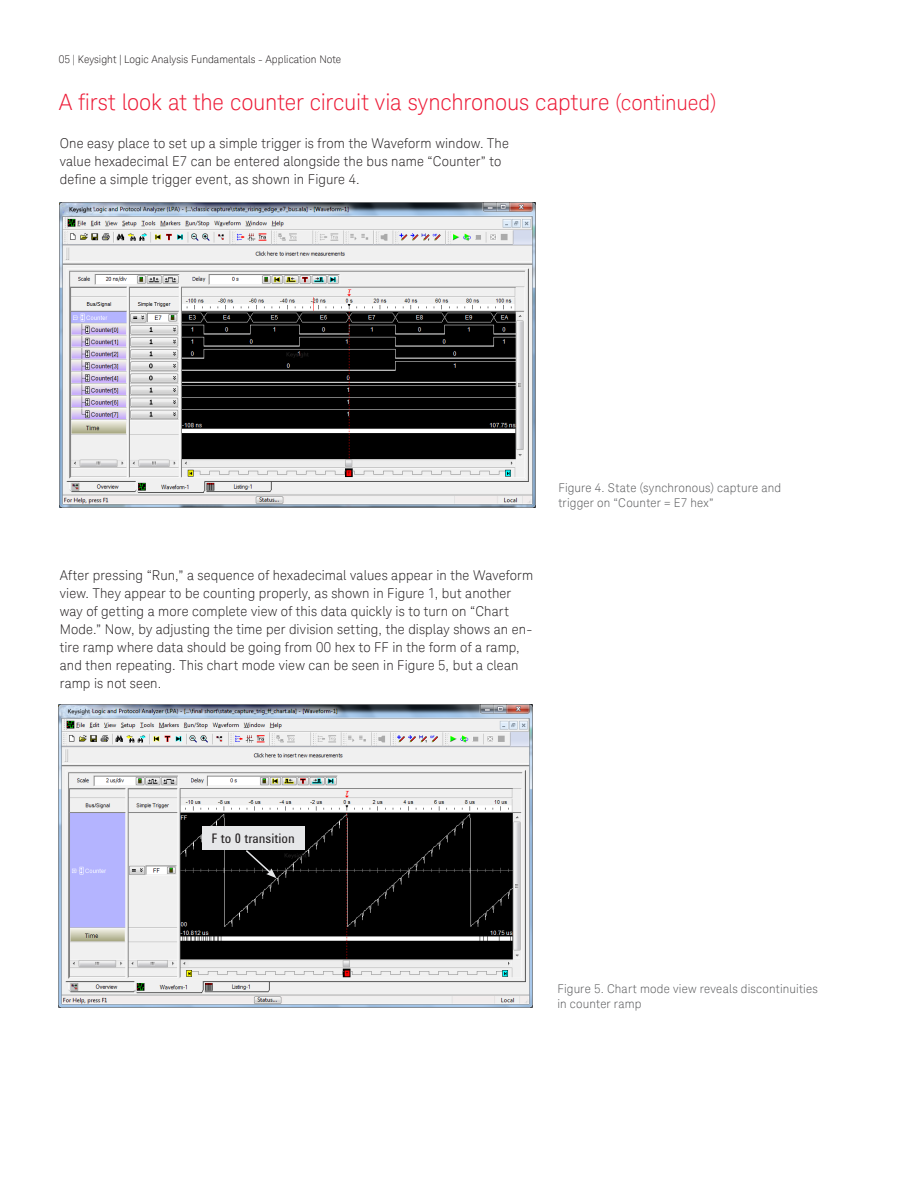
<style>
.page{position:relative;width:918px;height:1188px;background:#fff}
.page>*{position:absolute;margin:0;border:0;box-sizing:border-box;transform-origin:0 0}
.t1{font:300 22.5px "Keysight Sans";letter-spacing:-.005em;color:#ed1a36}
.t2{font:300 13.5px/18px "Keysight Sans";letter-spacing:.01em;color:#231f20}
.t3{font:13.5px "Agilent Condensed CFF";color:#231f20}
.t4{font:300 12px/15px "Keysight Sans";letter-spacing:.015em;color:#57585a}
.t5{font:300 10.5px "Keysight Sans";color:#231f20}
.s1{font-size:21px}
</style>
<div class="page">
<img style="left:60px;top:203px;width:476px;height:304px">
<img style="left:59px;top:705px;width:474px;height:303px">
<div style="left:202px;top:826px;width:102px;height:24px;background:#e6e7e9"></div>
<svg style="left:244px;top:850px;width:33px;height:28px"></svg>
<p class="t5" style="left:59px;top:53px;width:284px">05 | Keysight | Logic Analysis Fundamentals - Application Note</p>
<h1 class="t1" style="left:59px;top:89px;width:659px">A first look at the counter circuit via synchronous capture <span class="s1">(continued)</span></h1>
<p class="t2" style="left:60px;top:135px;width:451px">One easy place to set up a simple trigger is from the Waveform window. The value hexadecimal E7 can be entered alongside the bus name “Counter” to define a simple trigger event, as shown in Figure 4.</p>
<p class="t2" style="left:60px;top:566px;width:475px">After pressing “Run,” a sequence of hexadecimal values appear in the Waveform view. They appear to be counting properly, as shown in Figure 1, but another way of getting a more complete view of this data quickly is to turn on “Chart Mode.” Now, by adjusting the time per division setting, the display shows an en&shy;tire ramp where data should be going from 00 hex to FF in the form of a ramp, and then repeating. This chart mode view can be seen in Figure 5, but a clean ramp is not seen.</p>
<p class="t4" style="left:558px;top:481px;width:225px">Figure 4. State (synchronous) capture and trigger on “Counter = E7 hex”</p>
<p class="t3" style="left:212px;top:828px;width:85px">F to 0 transition</p>
<p class="t4" style="left:557px;top:982px;width:262px">Figure 5. Chart mode view reveals discontinuities in counter ramp</p>
</div>
